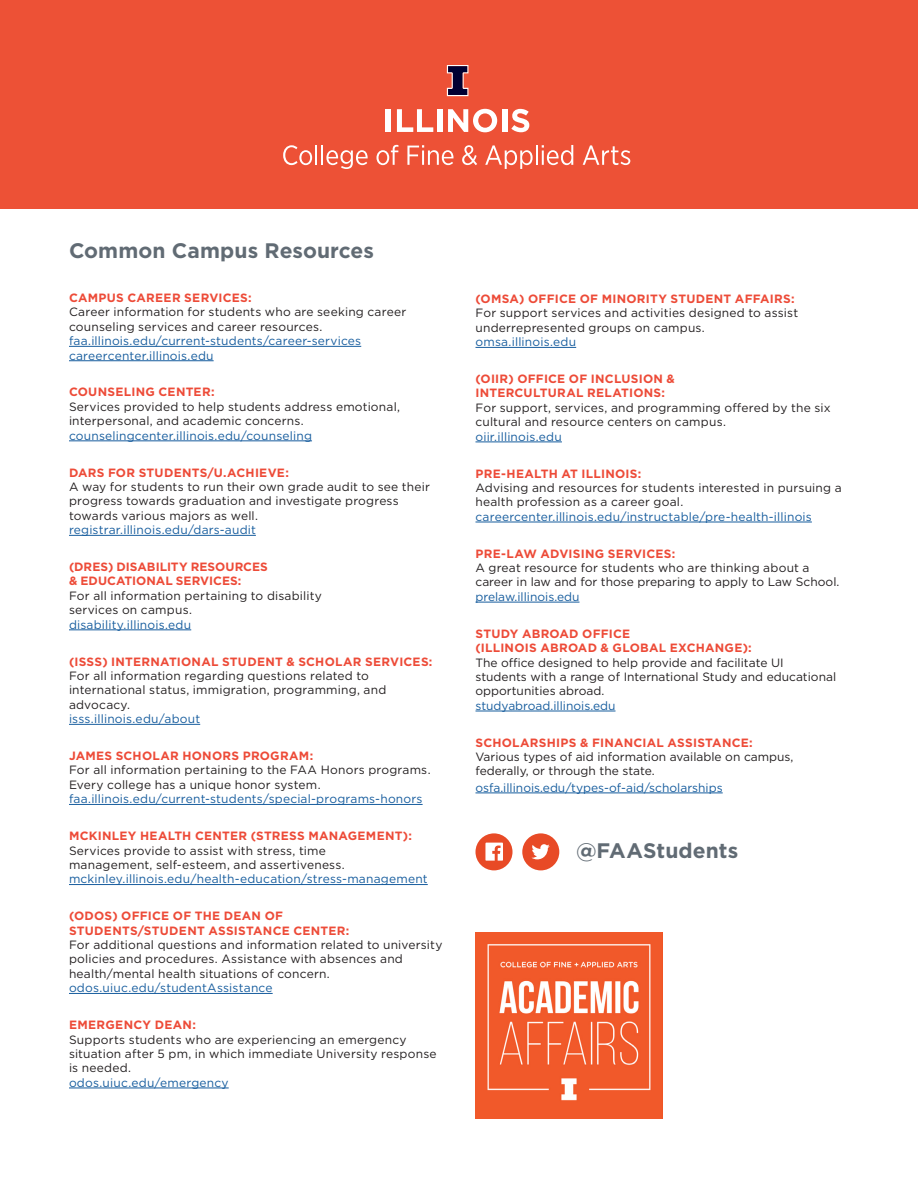
<style>
.page{position:relative;width:918px;height:1188px;background:#fff}
.page>*{position:absolute;margin:0;border:0;box-sizing:border-box;transform-origin:0 0}
.t1{font:700 21px "Gotham";letter-spacing:.005em;color:#616b74}
.t2{font:12px/14.4px "Gotham";letter-spacing:.015em;color:#231f20}
.t3{font:12px "Gotham";color:#175d9e}
.s1{font-weight:700;color:#ed4b38}
.s2{color:#175d9e}
</style>
<div class="page">
<div style="left:0;top:0;width:918px;height:211px;background:#ed5136"></div>
<div style="left:386px;top:109px;width:5px;height:23px;background:#fff"></div>
<svg style="left:397px;top:109px;width:36px;height:23px"></svg>
<div style="left:437px;top:109px;width:5px;height:23px;background:#fff"></div>
<svg style="left:448px;top:109px;width:49px;height:23px"></svg>
<div style="left:502px;top:109px;width:5px;height:23px;background:#fff"></div>
<svg style="left:511px;top:109px;width:18px;height:23px"></svg>
<svg style="left:447px;top:65px;width:21px;height:31px"></svg>
<svg style="left:283px;top:145px;width:29px;height:20px"></svg>
<hr style="left:315px;top:145px;width:2px;height:20px;background:#fff">
<hr style="left:321px;top:145px;width:2px;height:20px;background:#fff">
<svg style="left:326px;top:150px;width:42px;height:19px"></svg>
<svg style="left:377px;top:145px;width:21px;height:20px"></svg>
<svg style="left:407px;top:145px;width:46px;height:20px"></svg>
<svg style="left:462px;top:145px;width:15px;height:20px"></svg>
<svg style="left:485px;top:145px;width:48px;height:24px"></svg>
<hr style="left:536px;top:145px;width:2px;height:20px;background:#fff">
<svg style="left:542px;top:145px;width:31px;height:20px"></svg>
<svg style="left:583px;top:145px;width:47px;height:20px"></svg>
<div style="left:0;top:209px;width:918px;height:873px;background:#fff"></div>
<hr style="left:69px;top:346px;width:292px;height:1px;background:#175d9e">
<hr style="left:69px;top:360px;width:145px;height:1px;background:#175d9e">
<hr style="left:69px;top:441px;width:243px;height:1px;background:#175d9e">
<hr style="left:69px;top:535px;width:187px;height:1px;background:#175d9e">
<hr style="left:69px;top:630px;width:122px;height:1px;background:#175d9e">
<hr style="left:69px;top:724px;width:131px;height:1px;background:#175d9e">
<hr style="left:69px;top:804px;width:354px;height:1px;background:#175d9e">
<hr style="left:69px;top:884px;width:359px;height:1px;background:#175d9e">
<hr style="left:69px;top:993px;width:204px;height:1px;background:#175d9e">
<hr style="left:69px;top:1088px;width:160px;height:1px;background:#175d9e">
<hr style="left:476px;top:347px;width:100px;height:1px;background:#175d9e">
<hr style="left:476px;top:442px;width:86px;height:1px;background:#175d9e">
<hr style="left:476px;top:522px;width:336px;height:1px;background:#175d9e">
<hr style="left:476px;top:602px;width:104px;height:1px;background:#175d9e">
<hr style="left:476px;top:711px;width:140px;height:1px;background:#175d9e">
<hr style="left:476px;top:793px;width:247px;height:1px;background:#175d9e">
<img style="left:476px;top:932px;width:186px;height:187px">
<svg style="left:475px;top:833px;width:38px;height:37px"></svg>
<div style="left:522px;top:833px;width:37px;height:37px;background:#e84a26;border-radius:50%"></div>
<svg style="left:531px;top:844px;width:19px;height:15px"></svg>
<p class="t1" style="left:69px;top:236px;width:307px">Common Campus Resources</p>
<p class="t2" style="left:69px;top:290px;width:339px"><span class="s1">CAMPUS CAREER SERVICES:<br></span>Career information for students who are seeking career counseling services and career resources. <span class="s2">faa.illinois.edu/current-students/career-services careercenter.illinois.edu</span></p>
<p class="t2" style="left:69px;top:385px;width:333px"><span class="s1">COUNSELING CENTER:<br></span>Services provided to help students address emotional, interpersonal, and academic concerns. <span class="s2">counselingcenter.illinois.edu/counseling</span></p>
<p class="t2" style="left:69px;top:465px;width:363px"><span class="s1">DARS FOR STUDENTS/U.ACHIEVE:<br></span>A way for students to run their own grade audit to see their progress towards graduation and investigate progress towards various majors as well. <span class="s2">registrar.illinois.edu/dars-audit</span></p>
<p class="t2" style="left:69px;top:559px;width:255px"><span class="s1">(DRES) DISABILITY RESOURCES<br>&amp; EDUCATIONAL SERVICES:<br></span>For all information pertaining to disability services on campus.<br><span class="s2">disability.illinois.edu</span></p>
<p class="t2" style="left:69px;top:654px;width:365px"><span class="s1">(ISSS) INTERNATIONAL STUDENT &amp; SCHOLAR SERVICES:<br></span>For all information regarding questions related to international status, immigration, programming, and advocacy.<br><span class="s2">isss.illinois.edu/about</span></p>
<p class="t2" style="left:69px;top:748px;width:363px"><span class="s1">JAMES SCHOLAR HONORS PROGRAM:<br></span>For all information pertaining to the FAA Honors programs.<br>Every college has a unique honor system. <span class="s2">faa.illinois.edu/current-students/special-programs-honors</span></p>
<p class="t2" style="left:69px;top:828px;width:360px"><span class="s1">MCKINLEY HEALTH CENTER (STRESS MANAGEMENT):<br></span>Services provide to assist with stress, time<br>management, self-esteem, and assertiveness. <span class="s2">mckinley.illinois.edu/health-education/stress-management</span></p>
<p class="t2" style="left:69px;top:909px;width:375px"><span class="s1">(ODOS) OFFICE OF THE DEAN OF<br>STUDENTS/STUDENT ASSISTANCE CENTER:<br></span>For additional questions and information related to university policies and procedures. Assistance with absences and health/mental health situations of concern. <span class="s2">odos.uiuc.edu/studentAssistance</span></p>
<p class="t2" style="left:69px;top:1017px;width:369px"><span class="s1">EMERGENCY DEAN:<br></span>Supports students who are experiencing an emergency situation after 5 pm, in which immediate University response is needed.<br><span class="s2">odos.uiuc.edu/emergency</span></p>
<p class="t2" style="left:476px;top:291px;width:324px"><span class="s1">(OMSA) OFFICE OF MINORITY STUDENT AFFAIRS:<br></span>For support services and activities designed to assist underrepresented groups on campus. <span class="s2">omsa.illinois.edu</span></p>
<p class="t2" style="left:476px;top:371px;width:357px"><span class="s1">(OIIR) OFFICE OF INCLUSION &amp;<br>INTERCULTURAL RELATIONS:<br></span>For support, services, and programming offered by the six cultural and resource centers on campus.<br><span class="s2">oiir.illinois.edu</span></p>
<p class="t2" style="left:476px;top:466px;width:368px"><span class="s1">PRE-HEALTH AT ILLINOIS:<br></span>Advising and resources for students interested in pursuing a health profession as a career goal. <span class="s2">careercenter.illinois.edu/instructable/pre-health-illinois</span></p>
<p class="t2" style="left:476px;top:546px;width:365px"><span class="s1">PRE-LAW ADVISING SERVICES:<br></span>A great resource for students who are thinking about a career in law and for those preparing to apply to Law School. <span class="s2">prelaw.illinois.edu</span></p>
<p class="t2" style="left:476px;top:626px;width:362px"><span class="s1">STUDY ABROAD OFFICE<br>(ILLINOIS ABROAD &amp; GLOBAL EXCHANGE):<br></span>The office designed to help provide and facilitate UI students with a range of International Study and educational opportunities abroad.<br><span class="s2">studyabroad.illinois.edu</span></p>
<p class="t2" style="left:476px;top:735px;width:319px"><span class="s1">SCHOLARSHIPS &amp; FINANCIAL ASSISTANCE:<br></span>Various types of aid information available on campus, federally, or through the state.</p>
<p class="t3" style="left:476px;top:780px;width:249px">osfa.illinois.edu/types-of-aid/scholarships</p>
<p class="t1" style="left:576px;top:837px;width:164px">@FAAStudents</p>
</div>
